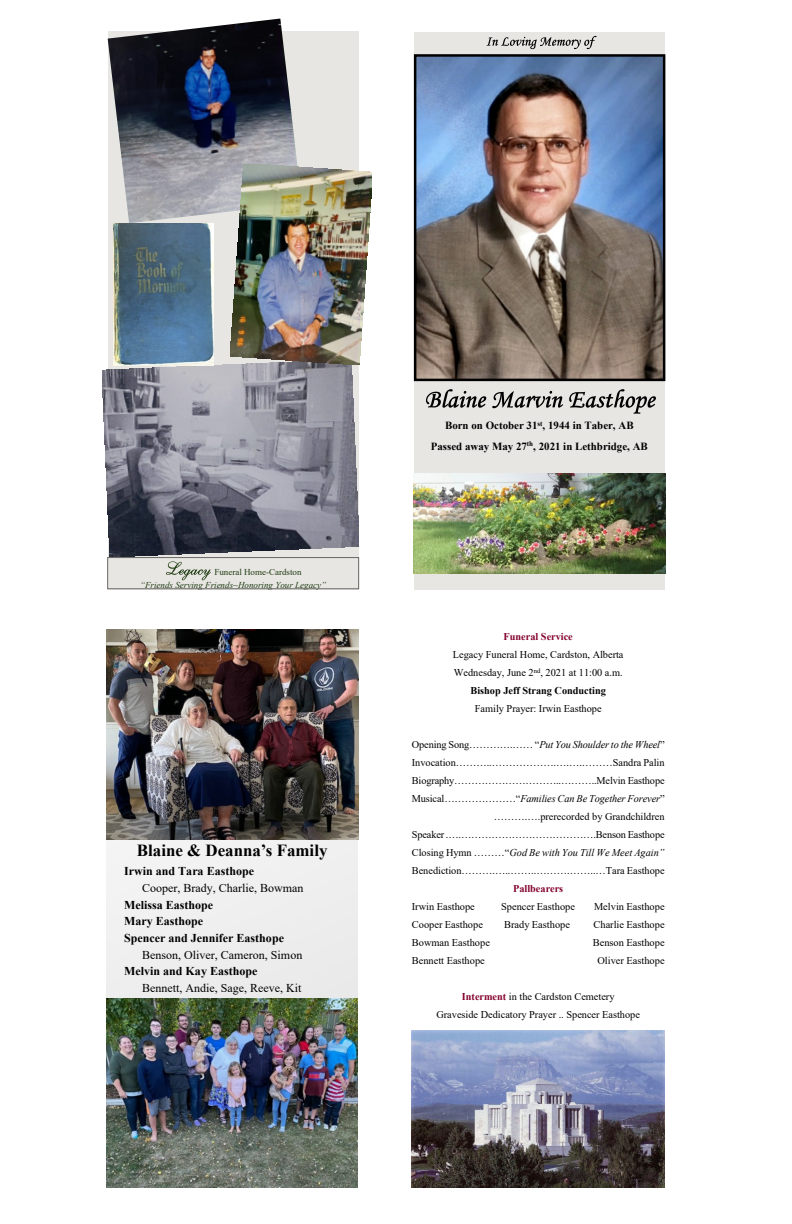
<style>
.page{position:relative;width:792px;height:1224px;background:#fff}
.page>*{position:absolute;margin:0;border:0;box-sizing:border-box;transform-origin:0 0}
.t1{font:700 16.9px "Times New Roman";color:#000}
.t2{font:700 12px/16.7px "Times New Roman";color:#000}
.t3{font:12px "Times New Roman";color:#000}
.t4{font:700 10.9px/20.7px "Times New Roman";color:#000;text-align:center}
.t5{font:10.4px/18px "Times New Roman";color:#000;text-align:center}
.t6{font:700 10.4px "Times New Roman";color:#83002d}
.t7{font:italic 9px "Times New Roman";color:#223d13}
.t8{font:9px "Times New Roman";color:#223d13}
.s1{font-weight:700}
.s2{font-style:italic}
.s3{font-weight:700;color:#83002d}
</style>
<div class="page">
<div style="left:414px;top:32px;width:251px;height:558px;background:#e7e6e3"></div>
<div style="left:108px;top:32px;width:251px;height:525px;background:#e7e6e3"></div>
<svg style="left:487px;top:36px;width:110px;height:13px"></svg>
<svg style="left:426px;top:389px;width:60px;height:19px"></svg>
<svg style="left:492px;top:391px;width:71px;height:17px"></svg>
<svg style="left:569px;top:389px;width:87px;height:25px"></svg>
<img style="left:417px;top:57px;width:245px;height:321px">
<img style="left:108px;top:19px;width:194px;height:204px">
<img style="left:102px;top:360px;width:257px;height:197px">
<img style="left:231px;top:164px;width:141px;height:201px">
<div style="left:414px;top:54px;width:251px;height:327px;border:2px solid #000"></div>
<img style="left:114px;top:223px;width:100px;height:142px">
<img style="left:414px;top:473px;width:251px;height:100px">
<div style="left:108px;top:557px;width:251px;height:33px;background:#e7e6e3"></div>
<svg style="left:166px;top:561px;width:45px;height:19px"></svg>
<div style="left:107px;top:557px;width:252px;height:32px;border:1px solid #686764"></div>
<div style="left:107px;top:630px;width:251px;height:558px;background:#efefef"></div>
<img style="left:107px;top:630px;width:251px;height:209px">
<img style="left:412px;top:1031px;width:252px;height:157px">
<img style="left:107px;top:999px;width:251px;height:189px">
<p class="t8" style="left:214px;top:569px;width:89px">Funeral Home-Cardston</p>
<p class="t7" style="left:140px;top:581px;width:188px">“Friends Serving Friends~Honoring Your Legacy”</p>
<h1 class="t1" style="left:137px;top:845px;width:192px">Blaine &amp; Deanna’s Family</h1>
<p class="t2" style="left:124px;top:864px;width:131px">Irwin and Tara Easthope</p>
<p class="t3" style="left:142px;top:884px;width:163px">Cooper, Brady, Charlie, Bowman</p>
<p class="t2" style="left:124px;top:898px;width:161px">Melissa Easthope<br>Mary Easthope<br>Spencer and Jennifer Easthope</p>
<p class="t3" style="left:142px;top:950px;width:162px">Benson, Oliver, Cameron, Simon</p>
<p class="t2" style="left:124px;top:964px;width:135px">Melvin and Kay Easthope</p>
<p class="t3" style="left:142px;top:984px;width:161px">Bennett, Andie, Sage, Reeve, Kit</p>
<p class="t4" style="left:431px;top:416px;width:219px">Born on October 31<sup>st</sup>, 1944 in Taber, AB<br>Passed away May 27<sup>th</sup>, 2021 in Lethbridge, AB</p>
<p class="t6" style="left:504px;top:633px;width:71px">Funeral Service</p>
<p class="t5" style="left:453px;top:647px;width:172px">Legacy Funeral Home, Cardston, Alberta<br>Wednesday, June 2<sup>nd</sup>, 2021 at 11:00 a.m.<br><span class="s1">Bishop Jeff Strang Conducting</span></p>
<p class="t5" style="left:475px;top:701px;width:128px">Family Prayer: Irwin Easthope</p>
<p class="t5" style="left:412px;top:737px;width:254px;text-align:right">Opening Song………….…… “<span class="s2">Put You Shoulder to the Wheel</span>” Invocation………..……………….….….………Sandra Palin Biography…………………………..………..Melvin Easthope Musical…………………“<span class="s2">Families Can Be Together Forever</span>” ……….….prerecorded by Grandchildren<br>Speaker .….………………………………….Benson Easthope Closing Hymn ………“<span class="s2">God Be with You Till We Meet Again” </span>Benediction……….…..……..……….……..…Tara Easthope</p>
<p class="t6" style="left:513px;top:885px;width:52px">Pallbearers</p>
<p class="t5" style="left:412px;top:899px;width:65px">Irwin Easthope</p>
<p class="t5" style="left:501px;top:899px;width:76px">Spencer Easthope</p>
<p class="t5" style="left:594px;top:899px;width:72px">Melvin Easthope</p>
<p class="t5" style="left:412px;top:917px;width:73px">Cooper Easthope</p>
<p class="t5" style="left:504px;top:917px;width:67px">Brady Easthope</p>
<p class="t5" style="left:594px;top:917px;width:73px">Charlie Easthope</p>
<p class="t5" style="left:412px;top:935px;width:80px">Bowman Easthope</p>
<p class="t5" style="left:593px;top:935px;width:73px">Benson Easthope</p>
<p class="t5" style="left:412px;top:953px;width:74px">Bennett Easthope</p>
<p class="t5" style="left:597px;top:953px;width:69px">Oliver Easthope</p>
<p class="t5" style="left:436px;top:989px;width:205px"><span class="s3">Interment</span> in the Cardston Cemetery<br>Graveside Dedicatory Prayer .. Spencer Easthope</p>
</div>
